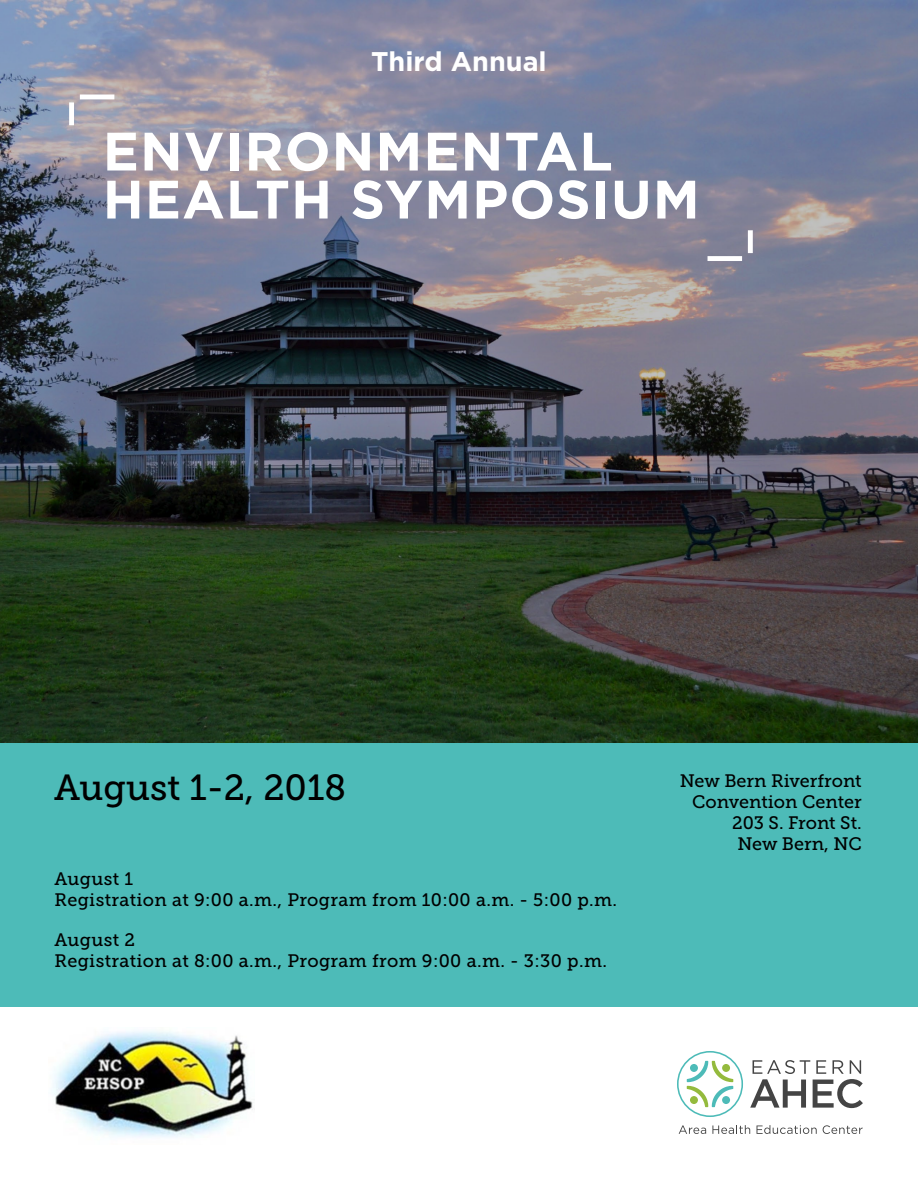
<style>
.page{position:relative;width:918px;height:1188px;background:#fff}
.page>*{position:absolute;margin:0;border:0;box-sizing:border-box;transform-origin:0 0}
.t1{font:700 54px/48px "Gotham";letter-spacing:.02em;color:#fff}
.t2{font:36.15px "Museo Slab 500";color:#000}
.t3{font:700 27px "Gotham";color:#fff}
.t4{font:18px/21px "Museo Slab 500";letter-spacing:.015em;color:#000}
</style>
<div class="page">
<div style="left:0;top:743px;width:918px;height:264px;background:#4dbbb8"></div>
<svg style="left:712px;top:1125px;width:38px;height:9px"></svg>
<svg style="left:757px;top:1125px;width:60px;height:9px"></svg>
<svg style="left:823px;top:1125px;width:40px;height:9px"></svg>
<svg style="left:750px;top:1060px;width:113px;height:48px"></svg>
<svg style="left:677px;top:1051px;width:66px;height:66px"></svg>
<div style="left:722px;top:1096px;width:8px;height:8px;background:#4dbbb8;border-radius:50%"></div>
<svg style="left:679px;top:1125px;width:27px;height:9px"></svg>
<img style="left:0;top:0;width:918px;height:743px">
<div style="left:69px;top:102px;width:5px;height:23px;background:#fff"></div>
<hr style="left:80px;top:95px;width:34px;height:4px;background:#fff">
<div style="left:748px;top:230px;width:5px;height:23px;background:#fff"></div>
<div style="left:708px;top:256px;width:34px;height:5px;background:#fff"></div>
<img style="left:52px;top:1031px;width:201px;height:107px">
<h3 class="t3" style="left:371px;top:43px;width:177px">THIRD ANNUAL</h3>
<h1 class="t1" style="left:103px;top:127px;width:598px">ENVIRONMENTAL<br>HEALTH SYMPOSIUM</h1>
<h2 class="t2" style="left:54px;top:768px;width:294px">August 1-2, 2018</h2>
<p class="t4" style="left:680px;top:770px;width:184px;text-align:right">New Bern Riverfront<br>Convention Center<br>203 S. Front St.<br>New Bern, NC</p>
<p class="t4" style="left:55px;top:868px;width:564px">August 1<br>Registration at 9:00 a.m., Program from 10:00 a.m. - 5:00 p.m.</p>
<p class="t4" style="left:55px;top:929px;width:554px">August 2<br>Registration at 8:00 a.m., Program from 9:00 a.m. - 3:30 p.m.</p>
</div>
